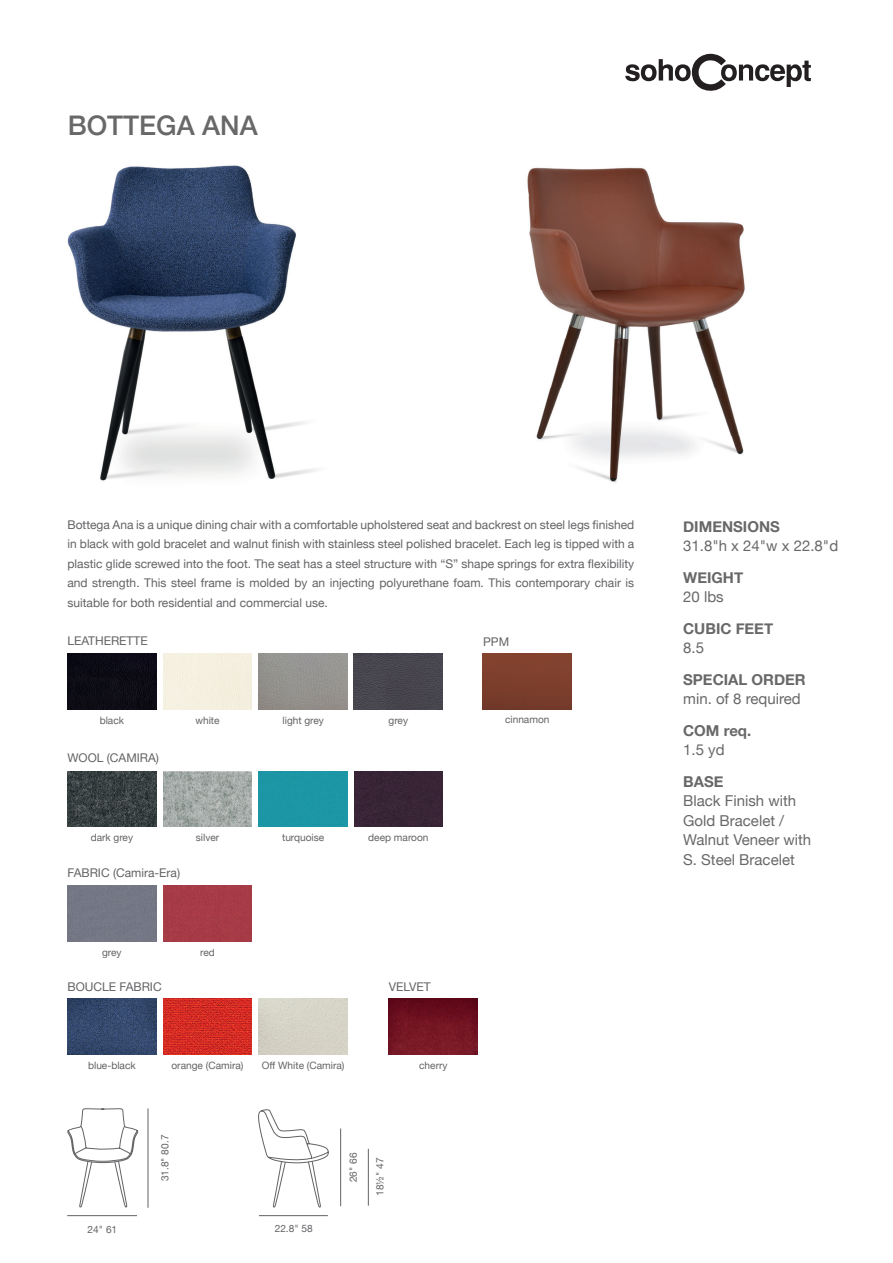
<style>
.page{position:relative;width:893px;height:1263px;background:#fff}
.page>*{position:absolute;margin:0;border:0;box-sizing:border-box;transform-origin:0 0}
.t1{font:500 27px "Helvetica Neue";color:#696869}
.t2{font:15px/19.5px "Helvetica Neue";color:#696869}
.t3{font:700 15px "Helvetica Neue";color:#696869}
.t4{font:12px/19.5px "Helvetica Neue";color:#636366;text-align:justify}
.t5{font:10.2px "Helvetica Neue";color:#636366}
</style>
<div class="page">
<hr style="left:368px;top:1149px;width:1px;height:57px;background:#636366">
<hr style="left:340px;top:1128px;width:1px;height:78px;background:#636366">
<svg style="left:625px;top:54px;width:186px;height:37px"></svg>
<hr style="left:67px;top:1215px;width:70px;height:1px;background:#636366">
<hr style="left:259px;top:1215px;width:69px;height:1px;background:#636366">
<hr style="left:148px;top:1108px;width:1px;height:100px;background:#636366">
<img style="left:483px;top:653px;width:89px;height:56px">
<img style="left:259px;top:653px;width:88px;height:56px">
<div style="left:163px;top:654px;width:89px;height:55px;background:#f5f0e0"></div>
<img style="left:68px;top:653px;width:88px;height:56px">
<img style="left:354px;top:653px;width:89px;height:56px">
<img style="left:68px;top:771px;width:88px;height:56px">
<img style="left:163px;top:771px;width:89px;height:56px">
<div style="left:354px;top:771px;width:89px;height:56px;background:#382436"></div>
<div style="left:259px;top:771px;width:88px;height:56px;background:#1c96a5"></div>
<div style="left:259px;top:999px;width:88px;height:55px;background:#d5d3c7"></div>
<img style="left:163px;top:999px;width:89px;height:55px">
<img style="left:68px;top:999px;width:88px;height:55px">
<div style="left:163px;top:885px;width:89px;height:56px;background:#a63b47"></div>
<div style="left:68px;top:885px;width:88px;height:56px;background:#757785"></div>
<img style="left:389px;top:999px;width:89px;height:55px">
<svg style="left:67px;top:1108px;width:72px;height:100px"></svg>
<svg style="left:258px;top:1109px;width:71px;height:99px"></svg>
<img style="left:67px;top:165px;width:251px;height:316px">
<img style="left:527px;top:167px;width:218px;height:316px">
<h1 class="t1" style="left:68px;top:103px;width:192px">BOTTEGA ANA</h1>
<p class="t4" style="left:68px;top:515px;width:568px">Bottega Ana is a unique dining chair with a comfortable upholstered seat and backrest on steel legs finished in black with gold bracelet and walnut finish with stainless steel polished bracelet. Each leg is tipped with a plastic glide screwed into the foot. The seat has a steel structure with “S” shape springs for extra flexibility and strength. This steel frame is molded by an injecting polyurethane foam. This contemporary chair is suitable for both residential and commercial use.</p>
<p class="t3" style="left:683px;top:515px;width:98px">DIMENSIONS</p>
<p class="t2" style="left:683px;top:537px;width:157px">31.8"h x 24"w x 22.8"d</p>
<p class="t3" style="left:683px;top:566px;width:61px">WEIGHT</p>
<p class="t2" style="left:683px;top:588px;width:42px">20 lbs</p>
<p class="t3" style="left:683px;top:617px;width:91px">CUBIC FEET</p>
<p class="t2" style="left:683px;top:639px;width:22px">8.5</p>
<p class="t3" style="left:683px;top:668px;width:124px">SPECIAL ORDER</p>
<p class="t2" style="left:683px;top:690px;width:119px">min. of 8 required</p>
<p class="t3" style="left:683px;top:719px;width:70px">COM req.</p>
<p class="t2" style="left:683px;top:741px;width:43px">1.5 yd</p>
<p class="t3" style="left:683px;top:770px;width:42px">BASE</p>
<p class="t2" style="left:683px;top:792px;width:130px">Black Finish with<br>Gold Bracelet /<br>Walnut Veneer with<br>S. Steel Bracelet</p>
<p class="t4" style="left:68px;top:632px;width:82px">LEATHERETTE</p>
<p class="t4" style="left:483px;top:632px;width:28px">PPM</p>
<p class="t5" style="left:505px;top:712px;width:46px">cinnamon</p>
<p class="t5" style="left:100px;top:713px;width:26px">black</p>
<p class="t5" style="left:195px;top:713px;width:26px">white</p>
<p class="t5" style="left:283px;top:713px;width:43px">light grey</p>
<p class="t5" style="left:389px;top:713px;width:21px">grey</p>
<p class="t4" style="left:68px;top:749px;width:93px">WOOL (CAMIRA)</p>
<p class="t5" style="left:91px;top:830px;width:44px">dark grey</p>
<p class="t5" style="left:196px;top:830px;width:25px">silver</p>
<p class="t5" style="left:282px;top:830px;width:44px">turquoise</p>
<p class="t5" style="left:368px;top:830px;width:62px">deep maroon</p>
<p class="t4" style="left:68px;top:863px;width:114px">FABRIC (Camira-Era)</p>
<p class="t5" style="left:102px;top:945px;width:21px">grey</p>
<p class="t5" style="left:200px;top:945px;width:16px">red</p>
<p class="t4" style="left:68px;top:977px;width:96px">BOUCLE FABRIC</p>
<p class="t5" style="left:88px;top:1058px;width:49px">blue-black</p>
<p class="t5" style="left:171px;top:1058px;width:73px">orange (Camira)</p>
<p class="t5" style="left:262px;top:1058px;width:84px">Off White (Camira)</p>
<p class="t4" style="left:389px;top:977px;width:43px">VELVET</p>
<p class="t5" style="left:419px;top:1058px;width:30px">cherry</p>
<p class="t5" style="left:157px;top:1181px;width:48px;rotate:-90deg">31.8" 80.7</p>
<p class="t5" style="left:88px;top:1221px;width:31px">24" 61</p>
<p class="t5" style="left:275px;top:1221px;width:40px">22.8" 58</p>
<p class="t5" style="left:346px;top:1182px;width:31px;rotate:-90deg">26" 66</p>
<p class="t5" style="left:372px;top:1196px;width:40px;rotate:-90deg">18½" 47</p>
</div>
